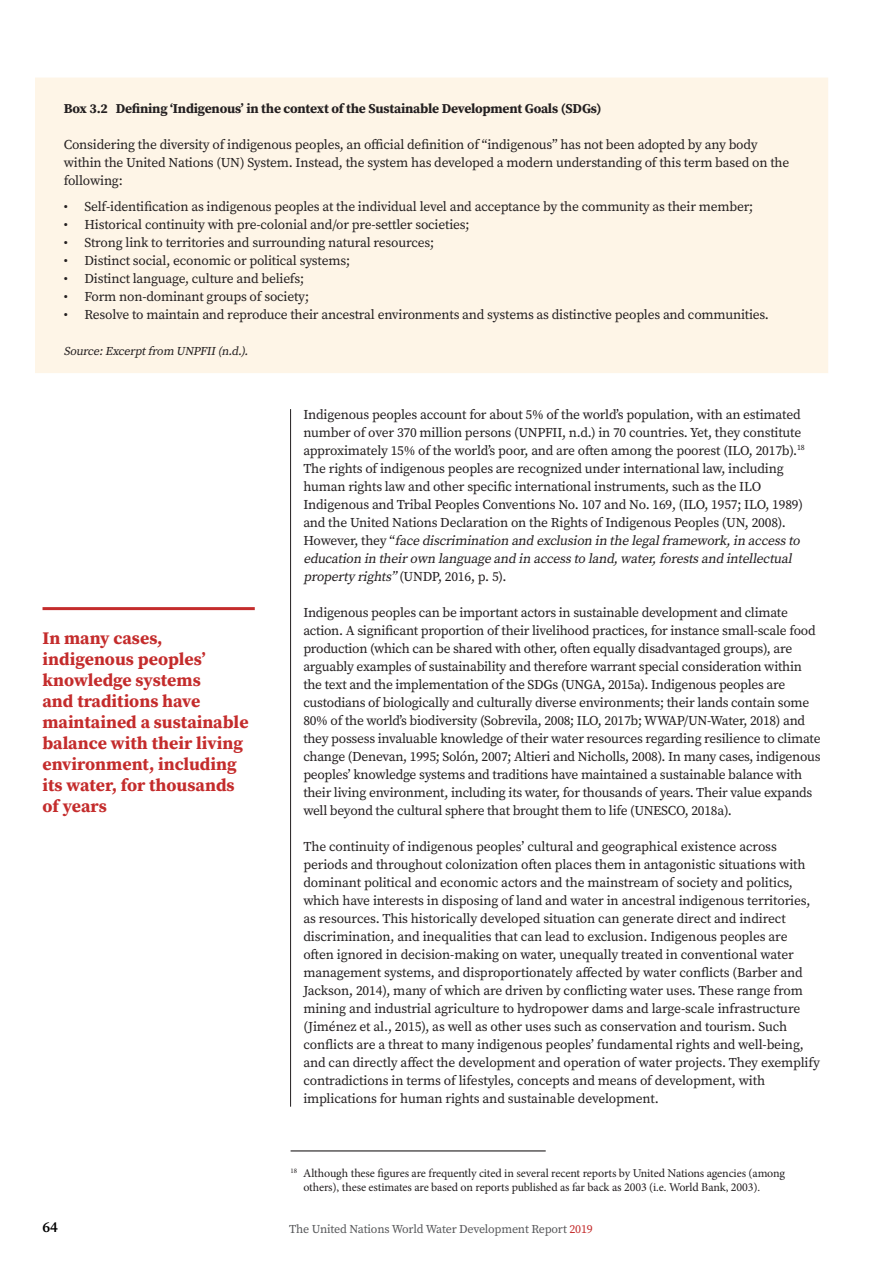
<style>
.page{position:relative;width:893px;height:1263px;background:#fff}
.page>*{position:absolute;margin:0;border:0;box-sizing:border-box;transform-origin:0 0}
.BLURB{font:700 17.7px/21px "Source Serif Pro";color:#c42c2c}
.t1{font:600 15px "Source Serif Pro";color:#000}
.Body_text{font:13.5px/18px "Source Serif Pro";letter-spacing:-.015em;color:#231f20}
.Box_body{font:13.5px/18px "Source Serif Pro";letter-spacing:-.015em;color:#231f20}
.Box_body-2{font:700 13.5px "Source Serif Pro";letter-spacing:-.015em;color:#231f20}
.footnote{font:12px/13.5px "Minion Pro";letter-spacing:-.01em;color:#231f20}
.t2{font:12px "Source Serif Pro";letter-spacing:-.015em;color:#57585a}
.Box_source{font:italic 12px "Source Serif Pro";color:#231f20}
.s1{font-style:italic}
.s2{color:#c42c2c}
</style>
<div class="page">
<hr style="left:290px;top:409px;width:1px;height:698px;background:#231f20">
<hr style="left:291px;top:1150px;width:255px;height:1px;background:#231f20">
<hr style="left:43px;top:607px;width:212px;height:3px;background:#c42c2c">
<div style="left:35px;top:77px;width:793px;height:296px;background:#fef5e7"></div>
<p class="Box_body-2" style="left:64px;top:99px;width:539px">Box 3.2 Defining ‘Indigenous’ in the context of the Sustainable Development Goals (SDGs)</p>
<p class="Box_body" style="left:64px;top:135px;width:727px">Considering the diversity of indigenous peoples, an official definition of “indigenous” has not been adopted by any body within the United Nations (UN) System. Instead, the system has developed a modern understanding of this term based on the following:</p>
<p class="Body_text" style="left:64px;top:198px;width:691px">• Self-identification as indigenous peoples at the individual level and acceptance by the community as their member;</p>
<p class="Body_text" style="left:64px;top:216px;width:407px">• Historical continuity with pre-colonial and/or pre-settler societies;</p>
<p class="Body_text" style="left:64px;top:234px;width:372px">• Strong link to territories and surrounding natural resources;</p>
<p class="Body_text" style="left:64px;top:252px;width:288px">• Distinct social, economic or political systems;</p>
<p class="Body_text" style="left:64px;top:270px;width:242px">• Distinct language, culture and beliefs;</p>
<p class="Body_text" style="left:64px;top:288px;width:247px">• Form non-dominant groups of society;</p>
<p class="Body_text" style="left:64px;top:306px;width:707px">• Resolve to maintain and reproduce their ancestral environments and systems as distinctive peoples and communities.</p>
<p class="Box_source" style="left:64px;top:343px;width:189px">Source:Excerptfrom UNPFII(n.d.).</p>
<p class="BLURB" style="left:43px;top:627px;width:208px">In many cases, indigenous peoples’ knowledge systems<br>and traditions have maintained a sustainable balance with their living environment, including its water, for thousands of years</p>
<p class="Body_text" style="left:303px;top:405px;width:503px">Indigenous peoples account for about 5% of the world’s population, with an estimated number of over 370 million persons (UNPFII, n.d.) in 70 countries. Yet, they constitute approximately 15% of the world’s poor, and are often among the poorest (ILO, 2017b).<sup>18<br></sup>The rights of indigenous peoples are recognized under international law, including human rights law and other specific international instruments, such as the ILO Indigenous and Tribal Peoples Conventions No. 107 and No. 169, (ILO, 1957; ILO, 1989) and the United Nations Declaration on the Rights of Indigenous Peoples (UN, 2008).<br>H o w e v e r, t h e y “ <span class="s1">face discrimination and exclusion in the legalframework,in accessto education in theirown language and in accessto land,water,forestsand intellectual property rights”</span>( U N D P, 2 0 1 6 , p . 5 ) .</p>
<p class="Body_text" style="left:303px;top:603px;width:519px">Indigenous peoples can be important actors in sustainable development and climate action. A significant proportion of their livelihood practices, for instance small-scale food production (which can be shared with other, often equally disadvantaged groups), are arguably examples of sustainability and therefore warrant special consideration within the text and the implementation of the SDGs (UNGA, 2015a). Indigenous peoples are custodians of biologically and culturally diverse environments; their lands contain some 80% of the world’s biodiversity (Sobrevila, 2008; ILO, 2017b; WWAP/UN-Water, 2018) and they possess invaluable knowledge of their water resources regarding resilience to climate change (Denevan, 1995; Solón, 2007; Altieri and Nicholls, 2008). In many cases, indigenous peoples’ knowledge systems and traditions have maintained a sustainable balance with their living environment, including its water, for thousands of years. Their value expands well beyond the cultural sphere that brought them to life (UNESCO, 2018a).</p>
<p class="Body_text" style="left:303px;top:837px;width:518px">The continuity of indigenous peoples’ cultural and geographical existence across periods and throughout colonization often places them in antagonistic situations with dominant political and economic actors and the mainstream of society and politics, which have interests in disposing of land and water in ancestral indigenous territories, as resources. This historically developed situation can generate direct and indirect discrimination, and inequalities that can lead to exclusion. Indigenous peoples are often ignored in decision-making on water, unequally treated in conventional water management systems, and disproportionately affected by water conflicts (Barber and Jackson, 2014), many of which are driven by conflicting water uses. These range from mining and industrial agriculture to hydropower dams and large-scale infrastructure (Jiménez et al., 2015), as well as other uses such as conservation and tourism. Such conflicts are a threat to many indigenous peoples’ fundamental rights and well-being, and can directly affect the development and operation of water projects. They exemplify contradictions in terms of lifestyles, concepts and means of development, with implications for human rights and sustainable development.</p>
<p class="footnote" style="left:303px;top:1167px;width:483px;text-indent:-13px"><sup>18</sup> Although these figures are frequently cited in several recent reports by United Nations agencies (among others), these estimates are based on reports published as far back as 2003 (i.e. World Bank, 2003).</p>
<p class="t1" style="left:43px;top:1217px;width:17px">64</p>
<p class="t2" style="left:289px;top:1221px;width:305px">The United Nations World Water Development Report <span class="s2">2019</span></p>
</div>
